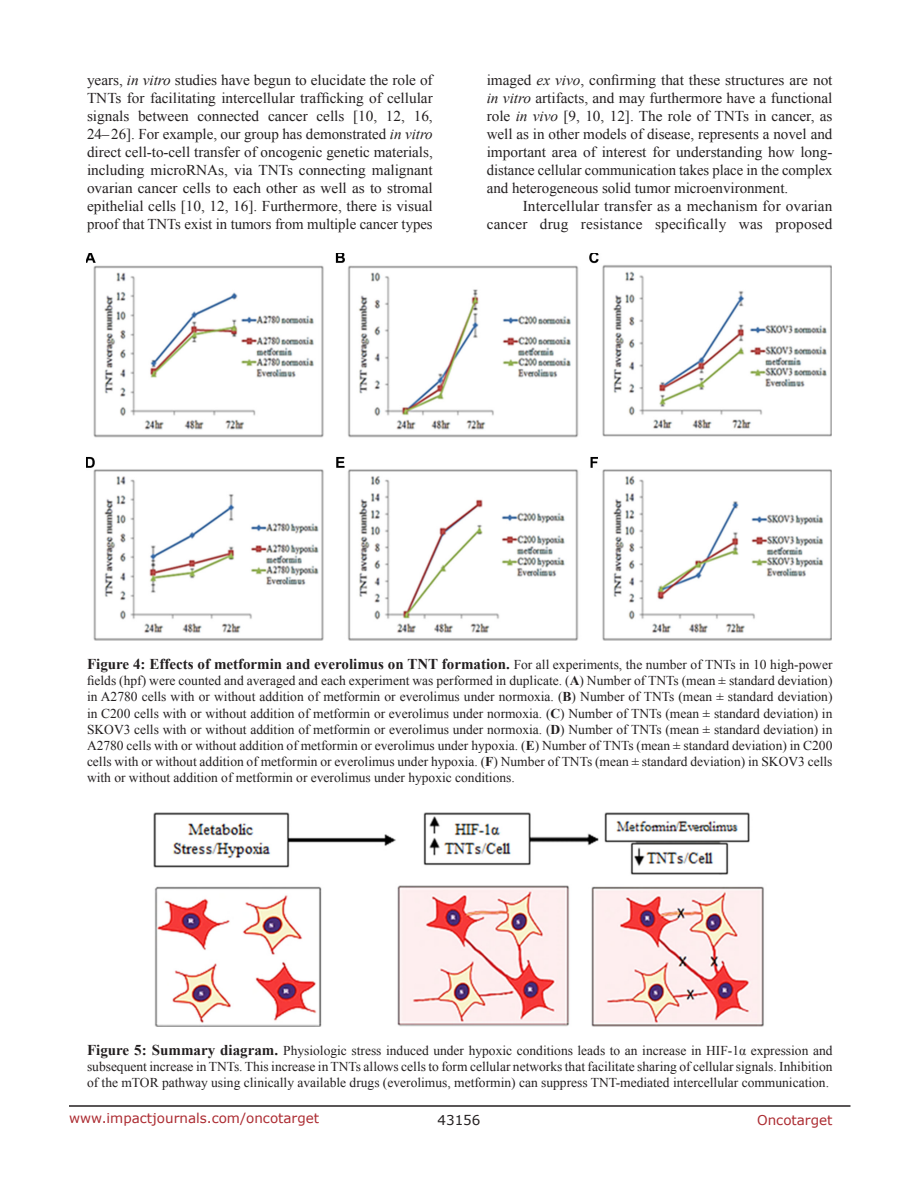
<style>
.page{position:relative;width:918px;height:1188px;background:#fff}
.page>*{position:absolute;margin:0;border:0;box-sizing:border-box;transform-origin:0 0}
.BodyText{font:15px/18px "Times New Roman";color:#231f20;text-align:justify}
.FigureText{font:700 15px "Times New Roman";color:#231f20}
.FigureText-2{font:13.5px/16.2px "Times New Roman";color:#231f20;text-align:justify}
.t1{font:13.5px "Verdana";color:#ac2b31}
.t2{font:13.5px "Verdana";color:#231f20}
.s1{font-style:italic}
.s2{font-weight:400;font-size:13.5px}
.s3{font-weight:700}
.s4{font-weight:700;font-size:15px}
</style>
<div class="page">
<hr style="left:69px;top:1105px;width:781px;height:2px;background:#231f20">
<img style="left:86px;top:254px;width:746px;height:387px">
<img style="left:153px;top:813px;width:611px;height:214px">
<p class="BodyText" style="left:87px;top:71px;width:347px">years, <span class="s1">in vitro</span> studies have begun to elucidate the role of TNTs for facilitating intercellular trafficking of cellular signals between connected cancer cells [10, 12, 16, 24–26]. For example, our group has demonstrated <span class="s1">in vitro </span>direct cell-to-cell transfer of oncogenic genetic materials, including microRNAs, via TNTs connecting malignant ovarian cancer cells to each other as well as to stromal epithelial cells [10, 12, 16]. Furthermore, there is visual proof that TNTs exist in tumors from multiple cancer types</p>
<p class="BodyText" style="left:487px;top:71px;width:347px">imaged <span class="s1">ex vivo</span>, confirming that these structures are not <span class="s1">in vitro</span> artifacts, and may furthermore have a functional role <span class="s1">in vivo</span> [9, 10, 12]. The role of TNTs in cancer, as well as in other models of disease, represents a novel and important area of interest for understanding how long&shy;distance cellular communication takes place in the complex and heterogeneous solid tumor microenvironment.</p>
<p class="BodyText" style="left:487px;top:197px;width:347px;text-align:right">Intercellular transfer as a mechanism for ovarian cancer drug resistance specifically was proposed</p>
<p class="FigureText" style="left:87px;top:654px;width:747px">Figure 4: Effects of metformin and everolimus on TNT formation. <span class="s2">For all experiments, the number of TNTs in 10 high-power</span></p>
<p class="FigureText-2" style="left:87px;top:672px;width:747px">fields (hpf) were counted and averaged and each experiment was performed in duplicate. (<span class="s3">A</span>) Number of TNTs (mean ± standard deviation) in A2780 cells with or without addition of metformin or everolimus under normoxia. (<span class="s3">B</span>) Number of TNTs (mean ± standard deviation) in C200 cells with or without addition of metformin or everolimus under normoxia. (<span class="s3">C</span>) Number of TNTs (mean ± standard deviation) in SKOV3 cells with or without addition of metformin or everolimus under normoxia. (<span class="s3">D</span>) Number of TNTs (mean ± standard deviation) in A2780 cells with or without addition of metformin or everolimus under hypoxia. (<span class="s3">E</span>) Number of TNTs (mean ± standard deviation) in C200 cells with or without addition of metformin or everolimus under hypoxia. (<span class="s3">F</span>) Number of TNTs (mean ± standard deviation) in SKOV3 cells with or without addition of metformin or everolimus under hypoxic conditions.</p>
<p class="FigureText-2" style="left:87px;top:1042px;width:747px"><span class="s4">Figure 5: Summary diagram.</span> Physiologic stress induced under hypoxic conditions leads to an increase in HIF-1α expression and subsequent increase in TNTs. This increase in TNTs allows cells to form cellular networks that facilitate sharing of cellular signals. Inhibition of the mTOR pathway using clinically available drugs (everolimus, metformin) can suppress TNT-mediated intercellular communication.</p>
<p class="t1" style="left:69px;top:1109px;width:252px">www.impactjournals.com/oncotarget</p>
<p class="t2" style="left:438px;top:1111px;width:44px">43156</p>
<p class="t1" style="left:757px;top:1111px;width:77px">Oncotarget</p>
</div>
